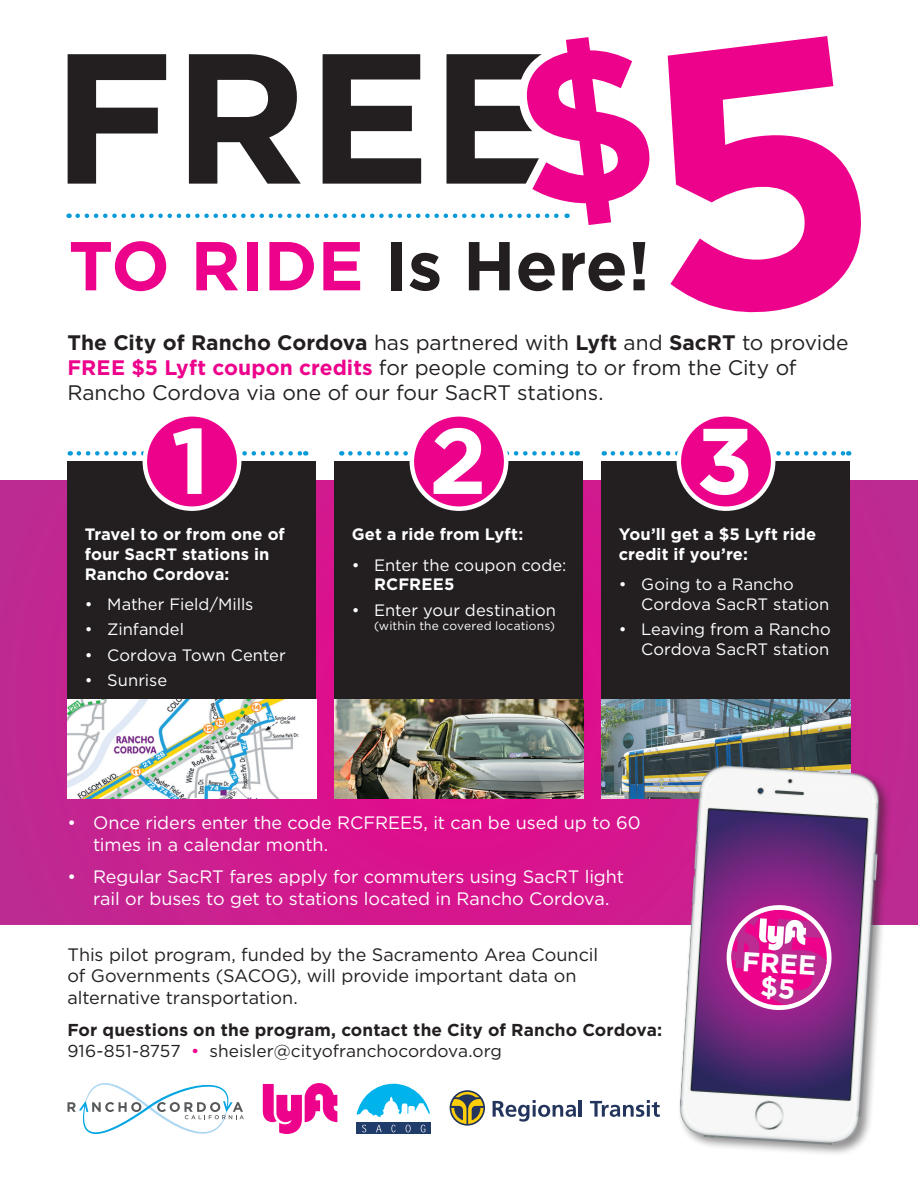
<style>
.page{position:relative;width:918px;height:1188px;background:#fff}
.page>*{position:absolute;margin:0;border:0;box-sizing:border-box;transform-origin:0 0}
.t1{font:700 184.95px "Gotham";color:#231f20}
.t2{font:700 93px "Gotham";color:#fff}
.t3{font:700 69px "Gotham";color:#231f20}
.t4{font:700 27.3px "Gotham";color:#fff}
.t5{font:21px/25.2px "Gotham";letter-spacing:-.005em;color:#231f20}
.t6{font:700 21px "Gotham";color:#231f20}
.t7{font:18px/21.6px "Gotham";letter-spacing:-.005em;color:#fff}
.t8{font:18px/21.6px "Gotham";letter-spacing:-.005em;color:#231f20}
.t9{font:700 17.25px/20.7px "Gotham";letter-spacing:.005em;color:#231f20}
.t10{font:16.5px/19.8px "Gotham";color:#fff}
.t11{font:700 16.5px/19.8px "Gotham";letter-spacing:.005em;color:#fff}
.t12{font:12px "Gotham";letter-spacing:.01em;color:#fff}
.s1{color:#ed028c}
.s2{font-weight:400}
.s3{font-weight:700;color:#ed028c}
.s4{font-weight:400;color:#ed028c}
</style>
<div class="page">
<svg style="left:0;top:480px;width:918px;height:444px;background:#ca1e8f"></svg>
<svg style="left:263px;top:1083px;width:74px;height:51px"></svg>
<svg style="left:68px;top:1083px;width:176px;height:51px"></svg>
<svg style="left:79px;top:451px;width:227px;height:5px"></svg>
<svg style="left:350px;top:451px;width:228px;height:5px"></svg>
<svg style="left:613px;top:451px;width:236px;height:5px"></svg>
<div style="left:68px;top:462px;width:248px;height:336px;background:#231f20"></div>
<div style="left:334px;top:462px;width:250px;height:336px;background:#231f20"></div>
<div style="left:602px;top:462px;width:248px;height:336px;background:#231f20"></div>
<svg style="left:143px;top:412px;width:98px;height:99px"></svg>
<div style="left:147px;top:417px;width:90px;height:89px;background:#ed028c;border-radius:50%"></div>
<svg style="left:410px;top:412px;width:98px;height:99px"></svg>
<div style="left:414px;top:417px;width:90px;height:89px;background:#ed028c;border-radius:50%"></div>
<svg style="left:677px;top:412px;width:98px;height:99px"></svg>
<div style="left:681px;top:417px;width:90px;height:89px;background:#ed028c;border-radius:50%"></div>
<svg style="left:493px;top:1100px;width:83px;height:22px"></svg>
<hr style="left:579px;top:1100px;width:3px;height:17px;background:#23355d">
<svg style="left:590px;top:1100px;width:70px;height:17px"></svg>
<svg style="left:450px;top:1090px;width:35px;height:36px"></svg>
<svg style="left:451px;top:1092px;width:32px;height:32px"></svg>
<img style="left:68px;top:700px;width:248px;height:98px">
<img style="left:334px;top:700px;width:250px;height:98px">
<img style="left:602px;top:700px;width:248px;height:98px">
<div style="left:678px;top:763px;width:214px;height:394px;background:#231f20;opacity:.5"></div>
<img style="left:678px;top:764px;width:204px;height:382px">
<div style="left:356px;top:1123px;width:75px;height:11px;background:#203c6a"></div>
<svg style="left:362px;top:1125px;width:4px;height:7px"></svg>
<svg style="left:376px;top:1125px;width:6px;height:7px"></svg>
<svg style="left:391px;top:1125px;width:5px;height:7px"></svg>
<svg style="left:406px;top:1125px;width:5px;height:7px"></svg>
<svg style="left:421px;top:1125px;width:4px;height:7px"></svg>
<svg style="left:357px;top:1084px;width:73px;height:33px"></svg>
<svg style="left:78px;top:213px;width:492px;height:5px"></svg>
<svg style="left:719px;top:903px;width:115px;height:109px"></svg>
<h1 class="t1" style="left:52px;top:-4px;width:504px">FREE</h1>
<h3 class="t3" style="left:69px;top:220px;width:583px"><span class="s1">TO RIDE</span> Is Here!</h3>
<p class="t6" style="left:68px;top:328px;width:783px">The City of Rancho Cordova <span class="s2">has partnered with</span> Lyft <span class="s2">and</span> SacRT <span class="s2">to provide</span></p>
<p class="t5" style="left:68px;top:355px;width:731px"><span class="s3">FREE $5 Lyft coupon credits</span> for people coming to or from the City of<br>Rancho Cordova via one of our four SacRT stations.</p>
<h2 class="t2" style="left:171px;top:399px;width:41px">1</h2>
<h2 class="t2" style="left:429px;top:399px;width:59px">2</h2>
<h2 class="t2" style="left:696px;top:399px;width:59px">3</h2>
<p class="t11" style="left:85px;top:524px;width:202px">Travel to or from one of four SacRT stations in<br>Rancho Cordova:</p>
<p class="t10" style="left:85px;top:594px;width:170px">• Mather Field/Mills</p>
<p class="t10" style="left:85px;top:619px;width:101px">• Zinfandel</p>
<p class="t10" style="left:85px;top:645px;width:203px">• Cordova Town Center</p>
<p class="t10" style="left:85px;top:670px;width:84px">• Sunrise</p>
<p class="t11" style="left:352px;top:524px;width:173px">Get a ride from Lyft:</p>
<p class="t10" style="left:352px;top:555px;width:216px">• Enter the coupon code:</p>
<p class="t11" style="left:374px;top:575px;width:82px">RCFREE5</p>
<p class="t10" style="left:352px;top:600px;width:206px">• Enter your destination</p>
<p class="t12" style="left:374px;top:619px;width:182px">(within the covered locations)</p>
<p class="t11" style="left:619px;top:524px;width:199px">You’ll get a $5 Lyft ride credit if you’re:</p>
<p class="t10" style="left:641px;top:574px;width:190px;text-indent:-23px">• Going to a Rancho<br>Cordova SacRT station</p>
<p class="t10" style="left:619px;top:619px;width:213px;text-align:right">• Leaving from a Rancho<br>Cordova SacRT station</p>
<p class="t7" style="left:93px;top:812px;width:549px;text-indent:-26px">• Once riders enter the code RCFREE5, it can be used up to 60 times in a calendar month.</p>
<p class="t7" style="left:93px;top:866px;width:533px;text-indent:-26px">• Regular SacRT fares apply for commuters using SacRT light rail or buses to get to stations located in Rancho Cordova.</p>
<p class="t8" style="left:68px;top:943px;width:532px">This pilot program, funded by the Sacramento Area Council of Governments (SACOG), will provide important data on alternative transportation.</p>
<p class="t9" style="left:68px;top:1020px;width:596px">For questions on the program, contact the City of Rancho Cordova:<br><span class="s2">916-851-8757</span> <span class="s4">•</span> <span class="s2">sheisler@cityofranchocordova.org</span></p>
<h3 class="t4" style="left:743px;top:943px;width:76px;rotate:3deg">FREE</h3>
</div>
